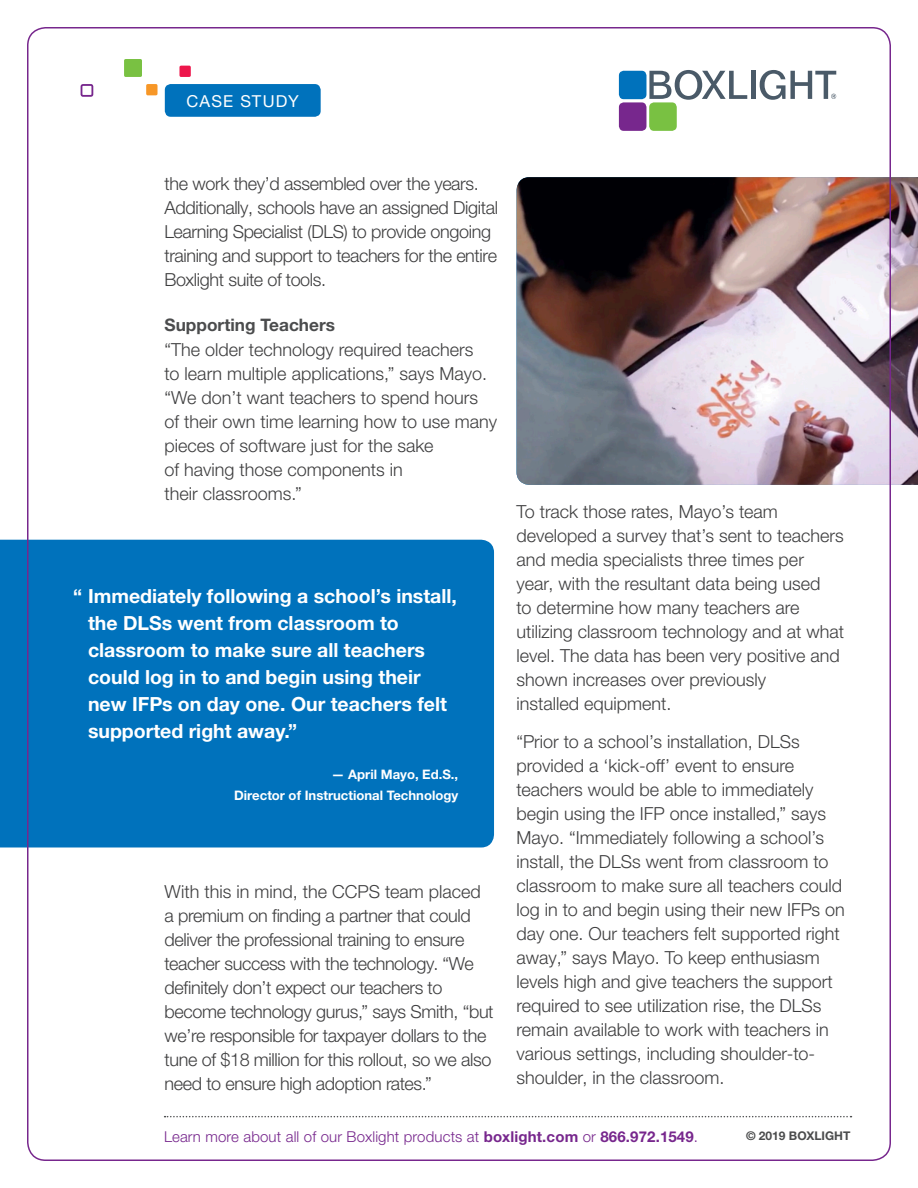
<style>
.page{position:relative;width:918px;height:1188px;background:#fff}
.page>*{position:absolute;margin:0;border:0;box-sizing:border-box;transform-origin:0 0}
.QUOTES{font:700 19.5px/27px "Helvetica Neue LTW1 G";color:#fff}
.Body_Copy{font:300 18px/24px "Helvetica Neue LTW1 G";color:#3e3e3f}
.Body_Copy-2{font:300 18px/24px "Helvetica Neue LTW1 G";letter-spacing:-.02em;color:#3e3e3f}
.Subtitle{font:700 17.25px "Helvetica Neue LTW1 G";color:#4b4c4d}
.t1{font:16.5px "Helvetica Neue LTW1 G";letter-spacing:.075em;color:#fff}
.t2{font:300 15px "Helvetica Neue LTW1 G";letter-spacing:.01em;color:#77278d}
.QUOTES-2{font:700 13.05px/21px "Helvetica Neue LTW1 G";color:#fff;text-align:right}
.Body_Copy-3{font:700 12px "Helvetica Neue LTW1 G";color:#4b4c4d}
.s1{font-weight:700}
</style>
<div class="page">
<svg style="left:165px;top:1116px;width:687px;height:1px"></svg>
<svg style="left:649px;top:70px;width:98px;height:30px"></svg>
<hr style="left:751px;top:71px;width:4px;height:28px;background:#4a5a68">
<svg style="left:760px;top:70px;width:76px;height:30px"></svg>
<div style="left:619px;top:71px;width:27px;height:28px;background:#0072bc;border-radius:5px"></div>
<div style="left:619px;top:102px;width:27px;height:29px;background:#77278d;border-radius:5px"></div>
<div style="left:649px;top:102px;width:28px;height:29px;background:#79c142;border-radius:5px"></div>
<div style="left:124px;top:59px;width:18px;height:18px;background:#79c142;border-radius:2px"></div>
<div style="left:146px;top:84px;width:12px;height:11px;background:#f79727;border-radius:2px"></div>
<div style="left:179px;top:66px;width:12px;height:11px;background:#ed164b;border-radius:2px"></div>
<div style="left:81px;top:84px;width:12px;height:13px;border:2px solid #77278d;border-radius:2px"></div>
<div style="left:165px;top:84px;width:156px;height:33px;background:#0072bc;border-radius:6px"></div>
<div style="left:0;top:540px;width:494px;height:307px;background:#0072bc"></div>
<img style="left:517px;top:177px;width:401px;height:308px">
<p class="t1" style="left:187px;top:91px;width:114px">CASE STUDY</p>
<p class="Body_Copy-2" style="left:165px;top:172px;width:335px">the work they’d assembled over the years.<br>Additionally, schools have an assigned Digital Learning Specialist (DLS) to provide ongoing training and support to teachers for the entire Boxlight suite of tools.</p>
<p class="Subtitle" style="left:165px;top:314px;width:172px">Supporting Teachers</p>
<p class="Body_Copy" style="left:165px;top:338px;width:334px">“The older technology required teachers<br>to learn multiple applications,” says Mayo. “We don’t want teachers to spend hours of their own time learning how to use many pieces of software just for the sake<br>of having those components in<br>their classrooms.”</p>
<p class="QUOTES" style="left:88px;top:583px;width:370px;text-indent:-15px">“ Immediately following a school’s install, the DLSs went from classroom to classroom to make sure all teachers could log in to and begin using their new IFPs on day one. Our teachers felt supported right away.”</p>
<p class="QUOTES-2" style="left:234px;top:764px;width:226px">— April Mayo, Ed.S.,<br>Director of Instructional Technology</p>
<p class="Body_Copy-2" style="left:165px;top:880px;width:331px">With this in mind, the CCPS team placed a premium on finding a partner that could deliver the professional training to ensure teacher success with the technology. “We definitely don’t expect our teachers to become technology gurus,” says Smith, “but we’re responsible for taxpayer dollars to the tune of $18 million for this rollout, so we also need to ensure high adoption rates.”</p>
<p class="Body_Copy" style="left:517px;top:500px;width:329px">To track those rates, Mayo’s team developed a survey that’s sent to teachers and media specialists three times per year, with the resultant data being used<br>to determine how many teachers are utilizing classroom technology and at what level. The data has been very positive and shown increases over previously<br>installed equipment.</p>
<p class="Body_Copy" style="left:517px;top:729px;width:330px">“Prior to a school’s installation, DLSs provided a ‘kick-off’ event to ensure teachers would be able to immediately begin using the IFP once installed,” says Mayo. “Immediately following a school’s install, the DLSs went from classroom to classroom to make sure all teachers could log in to and begin using their new IFPs on day one. Our teachers felt supported right away,” says Mayo. To keep enthusiasm levels high and give teachers the support required to see utilization rise, the DLSs remain available to work with teachers in various settings, including shoulder-to&shy;shoulder, in the classroom.</p>
<p class="t2" style="left:164px;top:1128px;width:535px">Learn more about all of our Boxlight products at <span class="s1">boxlight.com</span> or <span class="s1">866.972.1549</span>.</p>
<p class="Body_Copy-3" style="left:746px;top:1128px;width:106px">© 2019 BOXLIGHT</p>
</div>
